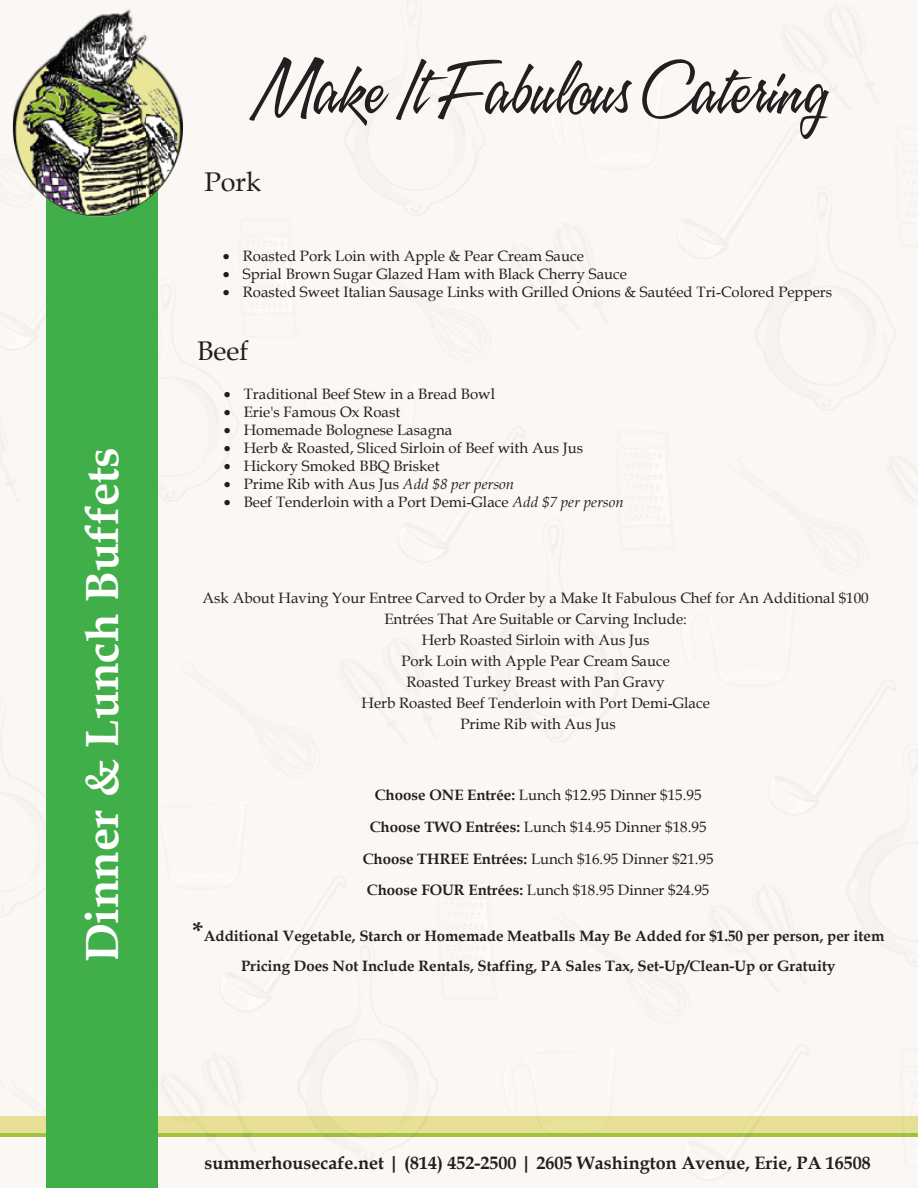
<style>
.page{position:relative;width:918px;height:1188px;background:#fbf7f4}
.page>*{position:absolute;margin:0;border:0;box-sizing:border-box;transform-origin:0 0}
.t1{font:67.5px "A&S Speedway";color:#231f20}
.t2{font:700 46.5px "Book Antiqua";color:#fff}
.t3{font:27px "Book Antiqua";color:#231f20}
.t4{font:27px "Book Antiqua";color:#221e1f}
.t5{font:700 18px "Book Antiqua";color:#231f20}
.t6{font:15px/21px "Book Antiqua";color:#221e1f;text-align:center}
.t7{font:15px/31.8px "Book Antiqua";color:#231f20;text-align:center}
.t8{font:700 15px/29.8px "Book Antiqua";color:#231f20;text-align:center}
.s1{font-style:italic}
.s2{font-weight:700}
.s3{font-size:27px}
</style>
<div class="page">
<div style="left:46px;top:148px;width:112px;height:1040px;background:#40ae49"></div>
<img style="left:0;top:0;width:197px;height:229px">
<p class="t2" style="left:71px;top:962px;width:517px;rotate:-90deg">Dinner &amp; Lunch Buffets</p>
<p class="t1" style="left:248px;top:53px;width:578px">Make It Fabulous Catering</p>
<p class="t3" style="left:205px;top:163px;width:58px">Pork</p>
<p class="t6" style="left:223px;top:245px;width:363px">• Roasted Pork Loin with Apple &amp; Pear Cream Sauce</p>
<p class="t6" style="left:223px;top:263px;width:406px">• Sprial Brown Sugar Glazed Ham with Black Cherry Sauce</p>
<p class="t6" style="left:223px;top:281px;width:611px">• Roasted Sweet Italian Sausage Links with Grilled Onions &amp; Sautéed Tri-Colored Peppers</p>
<h3 class="t4" style="left:197px;top:332px;width:53px">Beef</h3>
<p class="t6" style="left:224px;top:383px;width:273px">• Traditional Beef Stew in a Bread Bowl</p>
<p class="t6" style="left:224px;top:401px;width:178px">• Erie's Famous Ox Roast</p>
<p class="t6" style="left:224px;top:419px;width:230px">• Homemade Bolognese Lasagna</p>
<p class="t6" style="left:224px;top:437px;width:361px">• Herb &amp; Roasted, Sliced Sirloin of Beef with Aus Jus</p>
<p class="t6" style="left:224px;top:455px;width:217px">• Hickory Smoked BBQ Brisket</p>
<p class="t6" style="left:224px;top:473px;width:292px">• Prime Rib with Aus Jus <span class="s1">Add $8 per person</span></p>
<p class="t6" style="left:224px;top:491px;width:401px">• Beef Tenderloin with a Port Demi-Glace <span class="s1">Add $7 per person</span></p>
<p class="t6" style="left:203px;top:587px;width:668px">Ask About Having Your Entree Carved to Order by a Make It Fabulous Chef for An Additional $100<br>Entrées That Are Suitable or Carving Include:<br>Herb Roasted Sirloin with Aus Jus<br>Pork Loin with Apple Pear Cream Sauce<br>Roasted Turkey Breast with Pan Gravy<br>Herb Roasted Beef Tenderloin with Port Demi-Glace<br>Prime Rib with Aus Jus</p>
<p class="t7" style="left:363px;top:779px;width:352px"><span class="s2">Choose ONE Entrée:</span> Lunch $12.95 Dinner $15.95<br><span class="s2">Choose TWO Entrées:</span> Lunch $14.95 Dinner $18.95<br><span class="s2">Choose THREE Entrées:</span> Lunch $16.95 Dinner $21.95<br><span class="s2">Choose FOUR Entrées:</span> Lunch $18.95 Dinner $24.95</p>
<p class="t8" style="left:192px;top:921px;width:694px"><span class="s3">*</span>Additional Vegetable, Starch or Homemade Meatballs May Be Added for $1.50 per person, per item<br>Pricing Does Not Include Rentals, Staffing, PA Sales Tax, Set-Up/Clean-Up or Gratuity</p>
<p class="t5" style="left:205px;top:1150px;width:668px">summerhousecafe.net | (814) 452-2500 | 2605 Washington Avenue, Erie, PA 16508</p>
</div>
